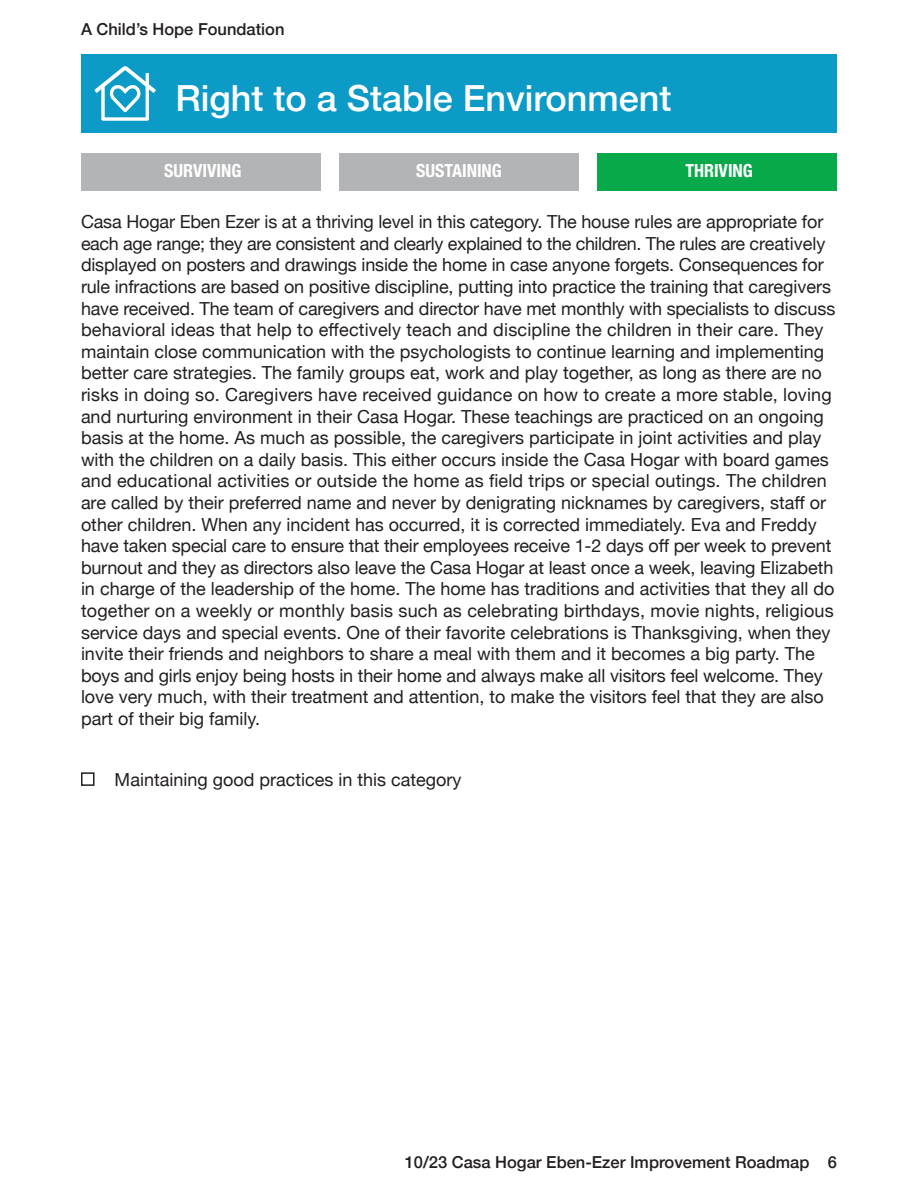
<style>
.page{position:relative;width:918px;height:1188px;background:#fff}
.page>*{position:absolute;margin:0;border:0;box-sizing:border-box;transform-origin:0 0}
.t1{font:500 36px "Helvetica Neue";color:#fff}
.Body{font:18px/21.6px "Helvetica Neue";color:#231f20}
.Table_Header{font:700 condensed 18px "Helvetica Neue";color:#fff}
.Numbering{font:500 16.5px "Helvetica Neue";color:#231f20}
</style>
<div class="page">
<div style="left:81px;top:54px;width:756px;height:79px;background:#0c9bc7"></div>
<svg style="left:95px;top:66px;width:61px;height:55px"></svg>
<div style="left:81px;top:772px;width:13px;height:14px;border:2px solid #231f20"></div>
<div style="left:81px;top:153px;width:239px;height:38px;background:#b2b4b6"></div>
<div style="left:339px;top:153px;width:240px;height:38px;background:#b2b4b6"></div>
<div style="left:598px;top:153px;width:239px;height:38px;background:#08a94b"></div>
<p class="Numbering" style="left:81px;top:16px;width:205px">A Child’s Hope Foundation</p>
<h3 class="t1" style="left:176px;top:69px;width:498px">Right to a Stable Environment</h3>
<p class="Table_Header" style="left:164px;top:156px;width:79px">SURVIVING</p>
<p class="Table_Header" style="left:416px;top:156px;width:87px">SUSTAINING</p>
<p class="Table_Header" style="left:685px;top:156px;width:69px">THRIVING</p>
<p class="Body" style="left:81px;top:212px;width:756px">Casa Hogar Eben Ezer is at a thriving level in this category. The house rules are appropriate for each age range; they are consistent and clearly explained to the children. The rules are creatively displayed on posters and drawings inside the home in case anyone forgets. Consequences for rule infractions are based on positive discipline, putting into practice the training that caregivers have received. The team of caregivers and director have met monthly with specialists to discuss behavioral ideas that help to effectively teach and discipline the children in their care. They maintain close communication with the psychologists to continue learning and implementing better care strategies. The family groups eat, work and play together, as long as there are no risks in doing so. Caregivers have received guidance on how to create a more stable, loving and nurturing environment in their Casa Hogar. These teachings are practiced on an ongoing basis at the home. As much as possible, the caregivers participate in joint activities and play with the children on a daily basis. This either occurs inside the Casa Hogar with board games and educational activities or outside the home as field trips or special outings. The children are called by their preferred name and never by denigrating nicknames by caregivers, staff or other children. When any incident has occurred, it is corrected immediately. Eva and Freddy have taken special care to ensure that their employees receive 1-2 days off per week to prevent burnout and they as directors also leave the Casa Hogar at least once a week, leaving Elizabeth in charge of the leadership of the home. The home has traditions and activities that they all do together on a weekly or monthly basis such as celebrating birthdays, movie nights, religious service days and special events. One of their favorite celebrations is Thanksgiving, when they invite their friends and neighbors to share a meal with them and it becomes a big party. The boys and girls enjoy being hosts in their home and always make all visitors feel welcome. They love very much, with their treatment and attention, to make the visitors feel that they are also part of their big family.</p>
<p class="Body" style="left:115px;top:770px;width:348px">Maintaining good practices in this category</p>
<p class="Numbering" style="left:405px;top:1149px;width:434px">10/23 Casa Hogar Eben-Ezer Improvement Roadmap 6</p>
</div>
